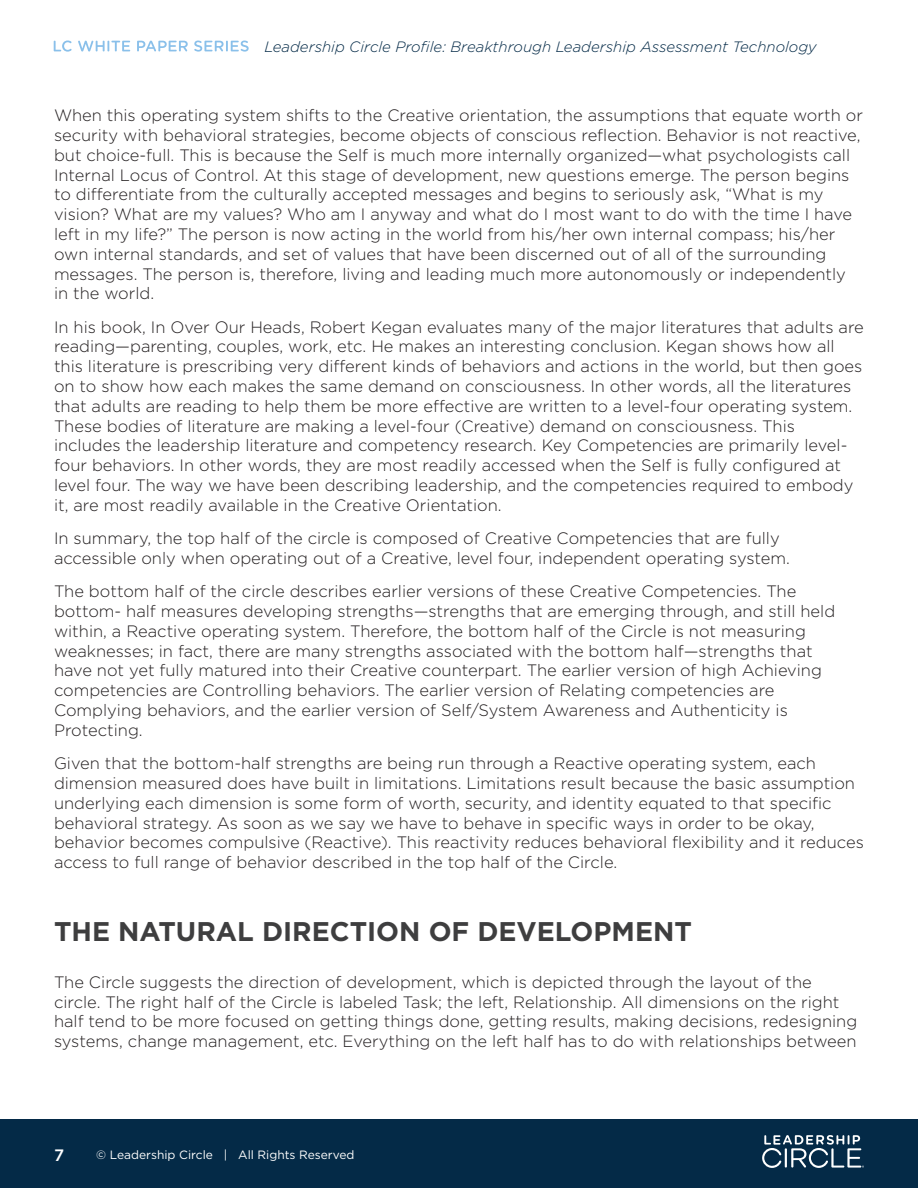
<style>
.page{position:relative;width:918px;height:1188px;background:#fff}
.page>*{position:absolute;margin:0;border:0;box-sizing:border-box;transform-origin:0 0}
.Header_Style_1{font:700 27px "Gotham";color:#3e3e3f}
.Paragraph_Style_1{font:300 16.5px/19.8px "Gotham";color:#231f20}
.t1{font:500 16.5px "Gotham";color:#fff}
.t2{font:italic 300 15px "Gotham";color:#042a47}
.t3{font:12px "Gotham";color:#fff}
</style>
<div class="page">
<svg style="left:54px;top:41px;width:18px;height:11px"></svg>
<svg style="left:78px;top:41px;width:52px;height:11px"></svg>
<svg style="left:137px;top:41px;width:51px;height:10px"></svg>
<svg style="left:194px;top:41px;width:55px;height:11px"></svg>
<div style="left:0;top:1119px;width:918px;height:69px;background:#042a47"></div>
<svg style="left:762px;top:1135px;width:102px;height:33px"></svg>
<p class="t2" style="left:265px;top:37px;width:554px">Leadership Circle Profile: Breakthrough Leadership Assessment Technology</p>
<p class="Paragraph_Style_1" style="left:54px;top:105px;width:810px">When this operating system shifts to the Creative orientation, the assumptions that equate worth or security with behavioral strategies, become objects of conscious reflection. Behavior is not reactive, but choice-full. This is because the Self is much more internally organized—what psychologists call Internal Locus of Control. At this stage of development, new questions emerge. The person begins to differentiate from the culturally accepted messages and begins to seriously ask, “What is my vision? What are my values? Who am I anyway and what do I most want to do with the time I have left in my life?” The person is now acting in the world from his/her own internal compass; his/her own internal standards, and set of values that have been discerned out of all of the surrounding messages. The person is, therefore, living and leading much more autonomously or independently in the world.</p>
<p class="Paragraph_Style_1" style="left:54px;top:317px;width:811px">In his book, In Over Our Heads, Robert Kegan evaluates many of the major literatures that adults are reading—parenting, couples, work, etc. He makes an interesting conclusion. Kegan shows how all this literature is prescribing very different kinds of behaviors and actions in the world, but then goes on to show how each makes the same demand on consciousness. In other words, all the literatures that adults are reading to help them be more effective are written to a level-four operating system.<br>These bodies of literature are making a level-four (Creative) demand on consciousness. This includes the leadership literature and competency research. Key Competencies are primarily level&shy;four behaviors. In other words, they are most readily accessed when the Self is fully configured at level four. The way we have been describing leadership, and the competencies required to embody it, are most readily available in the Creative Orientation.</p>
<p class="Paragraph_Style_1" style="left:54px;top:528px;width:737px">In summary, the top half of the circle is composed of Creative Competencies that are fully accessible only when operating out of a Creative, level four, independent operating system.</p>
<p class="Paragraph_Style_1" style="left:54px;top:581px;width:783px">The bottom half of the circle describes earlier versions of these Creative Competencies. The bottom- half measures developing strengths—strengths that are emerging through, and still held within, a Reactive operating system. Therefore, the bottom half of the Circle is not measuring weaknesses; in fact, there are many strengths associated with the bottom half—strengths that have not yet fully matured into their Creative counterpart. The earlier version of high Achieving competencies are Controlling behaviors. The earlier version of Relating competencies are Complying behaviors, and the earlier version of Self/System Awareness and Authenticity is Protecting.</p>
<p class="Paragraph_Style_1" style="left:54px;top:753px;width:811px">Given that the bottom-half strengths are being run through a Reactive operating system, each dimension measured does have built in limitations. Limitations result because the basic assumption underlying each dimension is some form of worth, security, and identity equated to that specific behavioral strategy. As soon as we say we have to behave in specific ways in order to be okay, behavior becomes compulsive (Reactive). This reactivity reduces behavioral flexibility and it reduces access to full range of behavior described in the top half of the Circle.</p>
<p class="Header_Style_1" style="left:54px;top:914px;width:639px">THE NATURAL DIRECTION OF DEVELOPMENT</p>
<p class="Paragraph_Style_1" style="left:54px;top:972px;width:805px">The Circle suggests the direction of development, which is depicted through the layout of the circle. The right half of the Circle is labeled Task; the left, Relationship. All dimensions on the right half tend to be more focused on getting things done, getting results, making decisions, redesigning systems, change management, etc. Everything on the left half has to do with relationships between</p>
<p class="t1" style="left:54px;top:1144px;width:12px">7</p>
<p class="t3" style="left:96px;top:1147px;width:260px">© Leadership Circle | All Rights Reserved</p>
</div>
